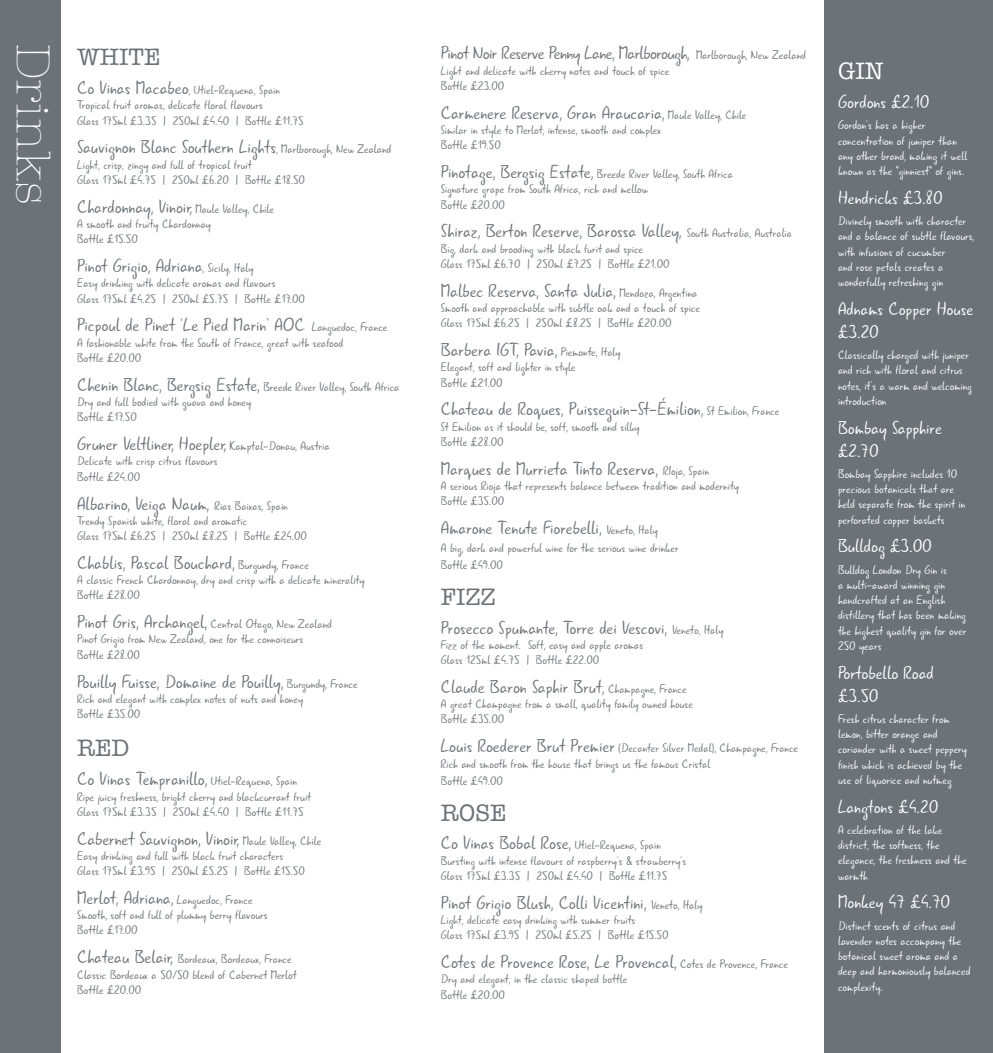
<style>
.page{position:relative;width:993px;height:1053px;background:#fff}
.page>*{position:absolute;margin:0;border:0;box-sizing:border-box;transform-origin:0 0}
.t1{font:300 48.88px "American Typewriter";color:#fff}
.t2{font:24.5px "American Typewriter";color:#6b7378}
.t3{font:24.5px "American Typewriter";color:#fff}
.t4{font:19px "Gunny Rewritten";color:#6b7378}
.t5{font:19px/22.9px "Gunny Rewritten";color:#fff}
.t6{font:19px "Gunny Rewritten";letter-spacing:-.03em;color:#6b7378}
.t7{font:12.75px/15.2px "Gunny Rewritten";color:#6b7378}
.t8{font:12.75px/15.2px "Gunny Rewritten";color:#fff}
.s1{font-size:19px}
.s2{font-size:12.75px}
</style>
<div class="page">
<div style="left:0;top:0;width:60px;height:1052px;background:#6b7378"></div>
<div style="left:823px;top:0;width:169px;height:1052px;background:#6b7378"></div>
<h1 class="t1" style="left:69px;top:44px;width:163px;rotate:90deg">Drinks</h1>
<h2 class="t2" style="left:77px;top:38px;width:85px">WHITE</h2>
<p class="t7" style="left:77px;top:83px;width:228px"><span class="s1">Co Vinas Macabeo</span>, Utiel-Requena, Spain<br>Tropical fruit aromas, delicate floral flavours<br>Glass 175ml £3.35 | 250ml £4.40 | Bottle £11.75</p>
<h3 class="t4" style="left:77px;top:135px;width:315px">Sauvignon Blanc Southern Lights<span class="s2">, Marlborough, New Zealand</span></h3>
<p class="t7" style="left:77px;top:157px;width:229px">Light, crisp, zingy and full of tropical fruit<br>Glass 175ml £4.75 | 250ml £6.20 | Bottle £18.50</p>
<h3 class="t4" style="left:77px;top:194px;width:198px">Chardonnay, Vinoir, <span class="s2">Maule Valley, Chile</span></h3>
<p class="t7" style="left:77px;top:217px;width:135px">A smooth and fruity Chardonnay<br>Bottle £15.50</p>
<h3 class="t4" style="left:77px;top:254px;width:178px">Pinot Grigio, Adriana<span class="s2">, Sicily, Italy</span></h3>
<p class="t7" style="left:77px;top:276px;width:229px">Easy drinking with delicate aromas and flavours<br>Glass 175ml £4.25 | 250ml £5.75 | Bottle £17.00</p>
<h3 class="t4" style="left:77px;top:313px;width:311px">Picpoul de Pinet ‘Le Pied Marin’ AOC <span class="s2">Languedoc, France</span></h3>
<p class="t7" style="left:77px;top:335px;width:267px">A fashionable white from the South of France, great with seafood<br>Bottle £20.00</p>
<p class="t7" style="left:77px;top:379px;width:324px"><span class="s1">Chenin Blanc, Bergsig Estate,</span> Breede River Valley, South Africa<br>Dry and full bodied with guava and honey<br>Bottle £17.50</p>
<h3 class="t4" style="left:77px;top:432px;width:254px">Gruner Veltliner, Hoepler, <span class="s2">Kamptal-Donau, Austria</span></h3>
<p class="t7" style="left:77px;top:454px;width:142px">Delicate with crisp citrus flavours<br>Bottle £24.00</p>
<h3 class="t4" style="left:77px;top:491px;width:212px">Albarino, Veiga Naum, <span class="s2">Rias Baixas, Spain</span></h3>
<p class="t7" style="left:77px;top:513px;width:231px">Trendy Spanish white, floral and aromatic<br>Glass 175ml £6.25 | 250ml £8.25 | Bottle £24.00</p>
<h3 class="t4" style="left:77px;top:550px;width:233px">Chablis, Pascal Bouchard, <span class="s2">Burgundy, France</span></h3>
<p class="t7" style="left:77px;top:572px;width:289px">A classic French Chardonnay, dry and crisp with a delicate minerality<br>Bottle £28.00</p>
<p class="t7" style="left:77px;top:617px;width:256px"><span class="s1">Pinot Gris, Archangel,</span> Central Otago, New Zealand<br>Pinot Grigio from New Zealand, one for the connoiseurs<br>Bottle £28.00</p>
<h3 class="t4" style="left:77px;top:669px;width:282px">Pouilly Fuisse, Domaine de Pouilly, <span class="s2">Burgundy, France</span></h3>
<p class="t7" style="left:77px;top:691px;width:227px">Rich and elegant with complex notes of nuts and honey<br>Bottle £35.00</p>
<h2 class="t2" style="left:77px;top:729px;width:54px">RED</h2>
<h3 class="t4" style="left:77px;top:767px;width:221px">Co Vinas Tempranillo, <span class="s2">Utiel-Requena, Spain</span></h3>
<p class="t7" style="left:77px;top:789px;width:235px">Ripe juicy freshness, bright cherry and blackcurrant fruit<br>Glass 175ml £3.35 | 250ml £4.40 | Bottle £11.75</p>
<h3 class="t4" style="left:77px;top:826px;width:245px">Cabernet Sauvignon, Vinoir, <span class="s2">Maule Valley, Chile</span></h3>
<p class="t7" style="left:77px;top:848px;width:229px">Easy drinking and full with black fruit characters<br>Glass 175ml £3.95 | 250ml £5.25 | Bottle £15.50</p>
<p class="t7" style="left:77px;top:892px;width:192px"><span class="s1">Merlot, Adriana,</span> Languedoc, France<br>Smooth, soft and full of plummy berry flavours<br>Bottle £17.00</p>
<p class="t7" style="left:77px;top:951px;width:221px"><span class="s1">Chateau Belair,</span> Bordeaux, Bordeaux, France<br>Classic Bordeaux a 50/50 blend of Cabernet Merlot<br>Bottle £20.00</p>
<h3 class="t6" style="left:441px;top:41px;width:366px">Pinot Noir Reserve Penny Lane, Marlborough, <span class="s2">Marlborough, New Zealand</span></h3>
<p class="t7" style="left:441px;top:63px;width:230px">Light and delicate with cherry notes and touch of spice<br>Bottle £23.00</p>
<h3 class="t4" style="left:441px;top:100px;width:307px">Carmenere Reserva, Gran Araucaria, <span class="s2">Maule Valley, Chile</span></h3>
<p class="t7" style="left:441px;top:123px;width:222px">Similar in style to Merlot, intense, smooth and complex<br>Bottle £19.50</p>
<p class="t7" style="left:441px;top:167px;width:293px"><span class="s1">Pinotage, Bergsig Estate,</span> Breede River Valley, South Africa<br>Signature grape from South Africa, rich and mellow<br>Bottle £20.00</p>
<h3 class="t4" style="left:441px;top:219px;width:352px">Shiraz, Berton Reserve, Barossa Valley, <span class="s2">South Australia, Australia</span></h3>
<p class="t7" style="left:441px;top:241px;width:230px">Big, dark and brooding with black furit and spice<br>Glass 175ml £6.70 | 250ml £7.25 | Bottle £21.00</p>
<h3 class="t4" style="left:441px;top:278px;width:258px">Malbec Reserva, Santa Julia, <span class="s2">Mendoza, Argentina</span></h3>
<p class="t7" style="left:441px;top:300px;width:260px">Smooth and approachable with subtle oak and a touch of spice<br>Glass 175ml £6.25 | 250ml £8.25 | Bottle £20.00</p>
<h3 class="t4" style="left:441px;top:338px;width:181px">Barbera IGT, Pavia, <span class="s2">Piemonte, Italy</span></h3>
<p class="t7" style="left:441px;top:360px;width:136px">Elegant, soft and lighter in style<br>Bottle £21.00</p>
<h3 class="t4" style="left:441px;top:397px;width:340px">Chateau de Roques, Puisseguin-St-Émilion, <span class="s2">St Emilion, France</span></h3>
<p class="t7" style="left:441px;top:419px;width:200px">St Emilion as it should be, soft, smooth and silky<br>Bottle £28.00</p>
<h3 class="t4" style="left:441px;top:456px;width:270px">Marques de Murrieta Tinto Reserva, <span class="s2">RIoja, Spain</span></h3>
<p class="t7" style="left:441px;top:478px;width:299px">A serious Rioja that represents balance between tradition and modernity<br>Bottle £35.00</p>
<h3 class="t4" style="left:441px;top:516px;width:218px">Amarone Tenute Fiorebelli, <span class="s2">Veneto, Italy</span></h3>
<p class="t7" style="left:441px;top:539px;width:239px;line-height:17.6px">A big, dark and powerful wine for the serious wine drinker<br>Bottle £49.00</p>
<h2 class="t2" style="left:441px;top:578px;width:56px">FIZZ</h2>
<h3 class="t4" style="left:441px;top:615px;width:284px">Prosecco Spumante, Torre dei Vescovi, <span class="s2">Veneto, Italy</span></h3>
<p class="t7" style="left:441px;top:637px;width:204px">Fizz of the moment. Soft, easy and apple aromas<br>Glass 125ml £4.75 | Bottle £22.00</p>
<h3 class="t4" style="left:441px;top:674px;width:247px">Claude Baron Saphir Brut, <span class="s2">Champagne, France</span></h3>
<p class="t7" style="left:441px;top:696px;width:253px">A great Champagne from a small, quality family owned house<br>Bottle £35.00</p>
<p class="t7" style="left:441px;top:741px;width:359px"><span class="s1">Louis Roederer Brut Premier</span> (Decanter Silver Medal), Champagne, France<br>Rich and smooth from the house that brings us the famous Cristal</p>
<p class="t7" style="left:441px;top:773px;width:63px">Bottle £49.00</p>
<h2 class="t2" style="left:441px;top:793px;width:67px">ROSE</h2>
<p class="t7" style="left:441px;top:838px;width:247px"><span class="s1">Co Vinas Bobal Rose,</span> Utiel-Requena, Spain<br>Bursting with intense flavours of raspberry’s &amp; strawberry’s<br>Glass 175ml £3.35 | 250ml £4.40 | Bottle £11.75</p>
<h3 class="t4" style="left:441px;top:890px;width:263px">Pinot Grigio Blush, Colli Vicentini, <span class="s2">Veneto, Italy</span></h3>
<p class="t7" style="left:441px;top:912px;width:229px">Light, delicate easy drinking with summer fruits<br>Glass 175ml £3.95 | 250ml £5.25 | Bottle £15.50</p>
<h3 class="t4" style="left:441px;top:949px;width:348px">Cotes de Provence Rose, Le Provencal, <span class="s2">Cotes de Provence, France</span></h3>
<p class="t7" style="left:441px;top:971px;width:188px">Dry and elegant, in the classic shaped bottle<br>Bottle £20.00</p>
<h2 class="t3" style="left:837px;top:52px;width:47px">GIN</h2>
<h3 class="t5" style="left:837px;top:91px;width:93px">Gordons £2.10</h3>
<p class="t8" style="left:837px;top:118px;width:131px">Gordon’s has a higher concentration of juniper than any other brand, making it well known as the “ginniest” of gins.</p>
<h3 class="t5" style="left:837px;top:187px;width:106px">Hendricks £3.80</h3>
<p class="t8" style="left:837px;top:214px;width:138px">Divinely smooth with character and a balance of subtle flavours, with infusions of cucumber<br>and rose petals creates a wonderfully refreshing gin</p>
<h3 class="t5" style="left:837px;top:298px;width:137px">Adnams Copper House £3.20</h3>
<p class="t8" style="left:837px;top:348px;width:135px">Classically charged with juniper and rich with floral and citrus notes, it’s a warm and welcoming introduction</p>
<h3 class="t5" style="left:837px;top:417px;width:105px">Bombay Sapphire £2.70</h3>
<p class="t8" style="left:837px;top:466px;width:129px">Bombay Sapphire includes 10 precious botanicals that are held separate from the spirit in perforated copper baskets</p>
<h3 class="t5" style="left:837px;top:535px;width:95px">Bulldog £3.00</h3>
<p class="t8" style="left:837px;top:562px;width:130px">Bulldog London Dry Gin is<br>a multi-award winning gin handcrafted at an English distillery that has been making the highest quality gin for over<br>250 years</p>
<h3 class="t5" style="left:837px;top:661px;width:97px">Portobello Road £3.50</h3>
<p class="t8" style="left:837px;top:711px;width:130px">Fresh citrus character from lemon, bitter orange and coriander with a sweet peppery finish which is achieved by the use of liquorice and nutmeg</p>
<h3 class="t5" style="left:837px;top:795px;width:102px">Langtons £4.20</h3>
<p class="t8" style="left:837px;top:822px;width:130px">A celebration of the lake district, the softness, the elegance, the freshness and the warmth</p>
<h3 class="t5" style="left:837px;top:891px;width:113px">Monkey 47 £4.70</h3>
<p class="t8" style="left:837px;top:918px;width:134px">Distinct scents of citrus and lavender notes accompany the botanical sweet aroma and a deep and harmoniously balanced complexity.</p>
</div>
